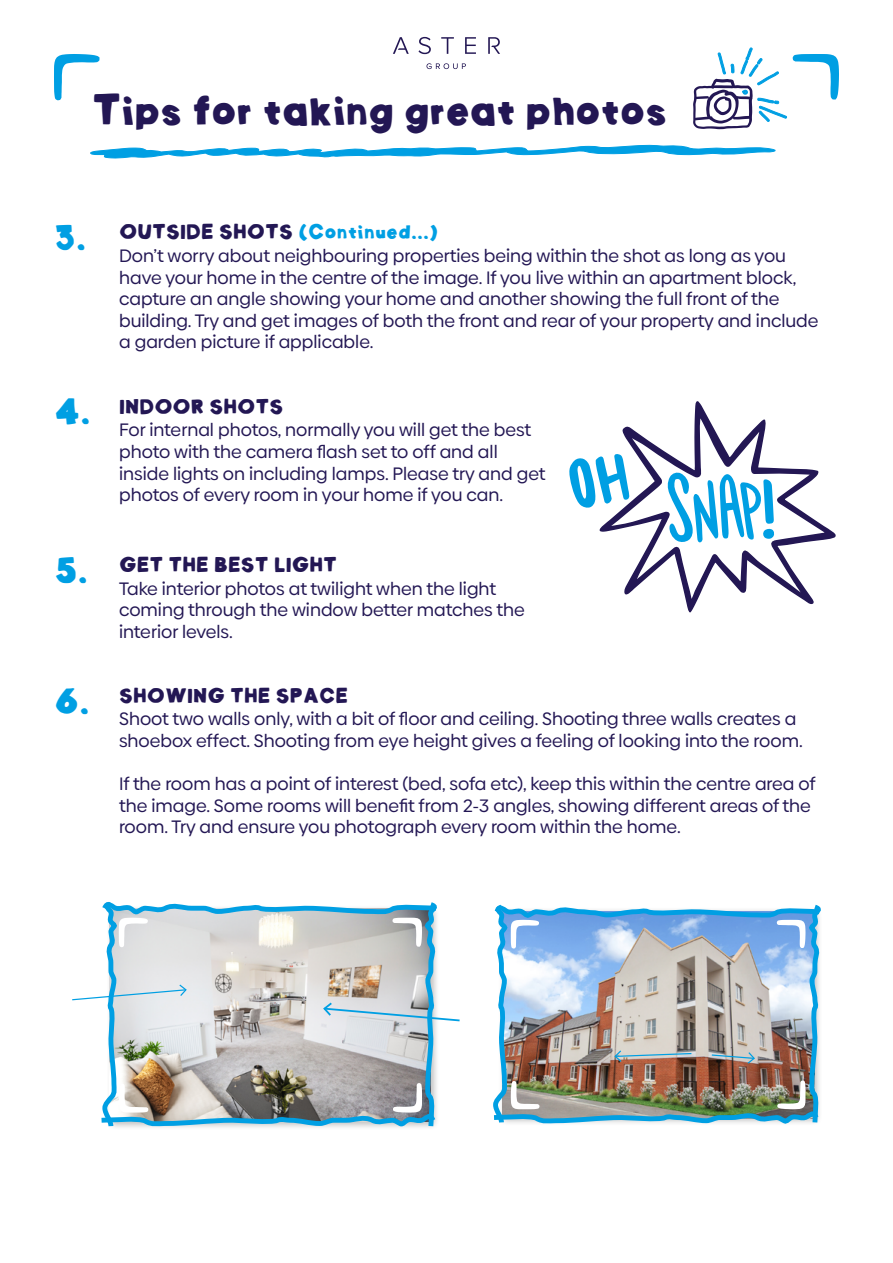
<style>
.page{position:relative;width:893px;height:1263px;background:#fff}
.page>*{position:absolute;margin:0;border:0;box-sizing:border-box;transform-origin:0 0}
.t1{font:45px "Asterhand Bold Solid";letter-spacing:-.025em;color:#231754}
.t2{font:21px "Asterhand Bold Solid";color:#231754}
.t3{font:21px "Asterhand Bold Solid";color:#009fe3}
.t4{font:18px/21.6px "Biennale";color:#231754}
.s1{font-size:37.95px}
.s2{color:#231754}
.s3{font-size:37.95px;color:#009fe3}
</style>
<div class="page">
<svg style="left:622px;top:401px;width:214px;height:139px"></svg>
<svg style="left:72px;top:901px;width:388px;height:227px"></svg>
<svg style="left:493px;top:432px;width:333px;height:692px"></svg>
<svg style="left:54px;top:36px;width:785px;height:123px"></svg>
<h1 class="t1" style="left:92px;top:94px;width:577px">Tips for taking great photos</h1>
<p class="t3" style="left:54px;top:224px;width:386px"><span class="s1">3.</span> <span class="s2">OUTSIDE SHOTS</span> (Continued...)</p>
<p class="t4" style="left:119px;top:245px;width:701px">Don’t worry about neighbouring properties being within the shot as long as you have your home in the centre of the image. If you live within an apartment block, capture an angle showing your home and another showing the full front of the building. Try and get images of both the front and rear of your property and include a garden picture if applicable.</p>
<p class="t2" style="left:54px;top:398px;width:231px"><span class="s3">4.</span> INDOOR SHOTS</p>
<p class="t4" style="left:119px;top:419px;width:428px">For internal photos, normally you will get the best photo with the camera flash set to off and all inside lights on including lamps. Please try and get photos of every room in your home if you can.</p>
<p class="t2" style="left:54px;top:557px;width:285px"><span class="s3">5.</span> GET THE BEST LIGHT</p>
<p class="t4" style="left:119px;top:578px;width:407px">Take interior photos at twilight when the light coming through the window better matches the interior levels.</p>
<p class="t2" style="left:54px;top:687px;width:296px"><span class="s3">6.</span> SHOWING THE SPACE</p>
<p class="t4" style="left:119px;top:708px;width:685px">Shoot two walls only, with a bit of floor and ceiling. Shooting three walls creates a shoebox effect. Shooting from eye height gives a feeling of looking into the room.</p>
<p class="t4" style="left:119px;top:773px;width:698px">If the room has a point of interest (bed, sofa etc), keep this within the centre area of the image. Some rooms will benefit from 2-3 angles, showing different areas of the room. Try and ensure you photograph every room within the home.</p>
</div>
